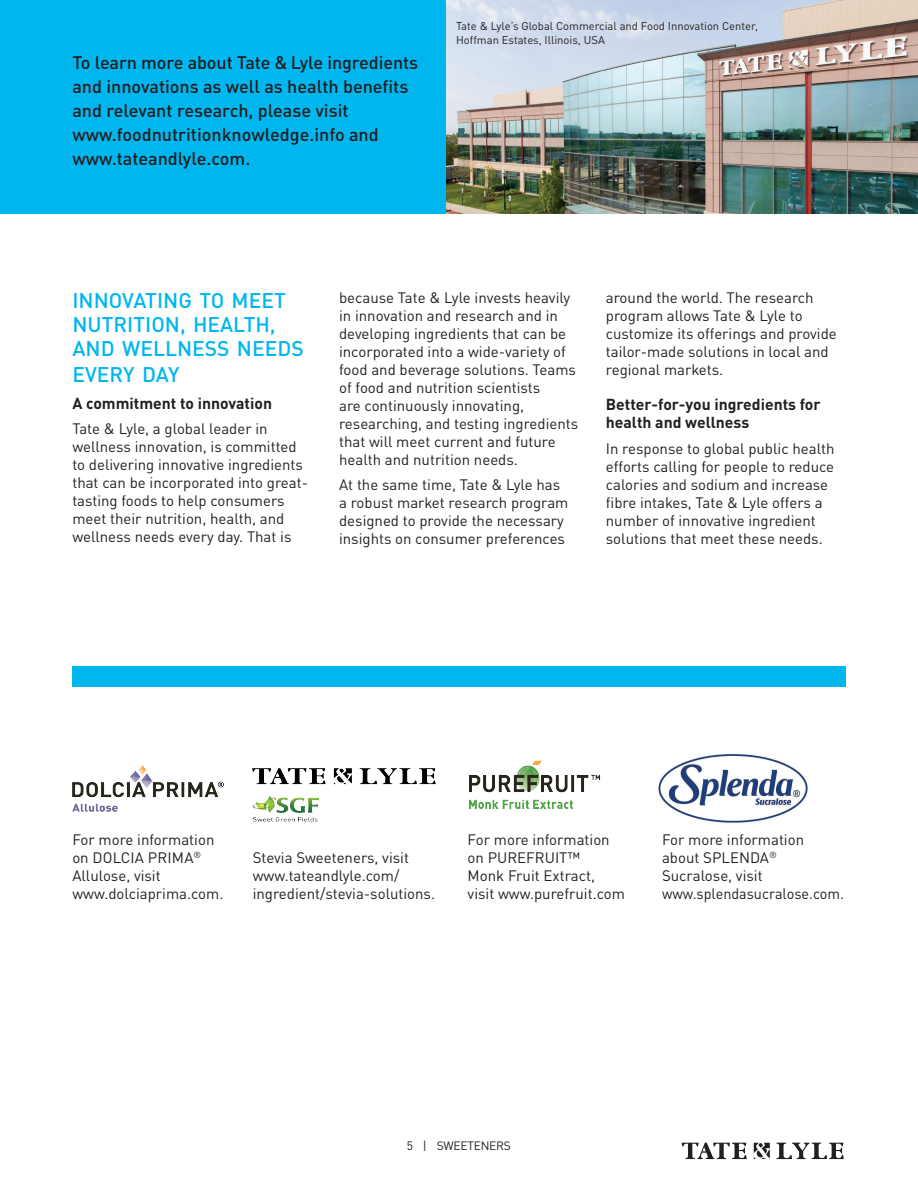
<style>
.page{position:relative;width:918px;height:1188px;background:#fff}
.page>*{position:absolute;margin:0;border:0;box-sizing:border-box;transform-origin:0 0}
.HEADLINE_-_body__blu{font:500 21px/24.6px "DIN Pro";color:#00b6ef}
.CALLOUT_-_blu_box__b{font:500 18px/24px "DIN Pro";color:#231f20}
.SUBHEAD_-_black__bol{font:700 15.75px/18px "DIN Pro";color:#231f20}
.BODY_copy{font:15px/18px "DIN Pro";color:#231f20}
.t1{font:12px "DIN Pro";letter-spacing:-.02em;color:#231f20}
.FOOTNOTES_-Chart_ref{font:11.25px/13.5px "DIN Pro";color:#231f20}
</style>
<div class="page">
<svg style="left:682px;top:1143px;width:65px;height:16px"></svg>
<svg style="left:776px;top:1143px;width:68px;height:16px"></svg>
<svg style="left:754px;top:1143px;width:16px;height:16px"></svg>
<div style="left:72px;top:666px;width:774px;height:21px;background:#00b6ef"></div>
<img style="left:446px;top:0;width:472px;height:214px">
<div style="left:0;top:0;width:446px;height:214px;background:#00b6ef"></div>
<img style="left:658px;top:754px;width:150px;height:70px">
<img style="left:72px;top:765px;width:152px;height:47px">
<img style="left:468px;top:759px;width:132px;height:50px">
<img style="left:253px;top:768px;width:182px;height:54px">
<p class="CALLOUT_-_blu_box__b" style="left:72px;top:48px;width:347px">To learn more about Tate &amp; Lyle ingredients and innovations as well as health benefits and relevant research, please visit www.foodnutritionknowledge.info and www.tateandlyle.com.</p>
<p class="FOOTNOTES_-Chart_ref" style="left:456px;top:18px;width:303px">Tate &amp; Lyle’s Global Commercial and Food Innovation Center,<br>Hoffman Estates, Illinois, USA</p>
<p class="HEADLINE_-_body__blu" style="left:72px;top:285px;width:233px">INNOVATING TO MEET<br>NUTRITION, HEALTH,<br>AND WELLNESS NEEDS<br>EVERY DAY</p>
<p class="SUBHEAD_-_black__bol" style="left:72px;top:393px;width:201px">A commitment to innovation</p>
<p class="BODY_copy" style="left:72px;top:418px;width:237px">Tate &amp; Lyle, a global leader in wellness innovation, is committed to delivering innovative ingredients that can be incorporated into great&shy;tasting foods to help consumers meet their nutrition, health, and wellness needs every day. That is</p>
<p class="BODY_copy" style="left:339px;top:287px;width:241px">because Tate &amp; Lyle invests heavily in innovation and research and in developing ingredients that can be incorporated into a wide-variety of food and beverage solutions. Teams of food and nutrition scientists<br>are continuously innovating, researching, and testing ingredients that will meet current and future health and nutrition needs.</p>
<p class="BODY_copy" style="left:339px;top:474px;width:231px">At the same time, Tate &amp; Lyle has a robust market research program designed to provide the necessary insights on consumer preferences</p>
<p class="BODY_copy" style="left:606px;top:287px;width:232px">around the world. The research program allows Tate &amp; Lyle to customize its offerings and provide tailor-made solutions in local and regional markets.</p>
<p class="SUBHEAD_-_black__bol" style="left:606px;top:393px;width:216px">Better-for-you ingredients for health and wellness</p>
<p class="BODY_copy" style="left:606px;top:439px;width:230px">In response to global public health efforts calling for people to reduce calories and sodium and increase fibre intakes, Tate &amp; Lyle offers a number of innovative ingredient solutions that meet these needs.</p>
<p class="BODY_copy" style="left:72px;top:829px;width:153px">For more information on DOLCIA PRIMA<sup>®<br></sup>Allulose, visit www.dolciaprima.com.</p>
<p class="BODY_copy" style="left:253px;top:847px;width:184px">Stevia Sweeteners, visit www.tateandlyle.com/ ingredient/stevia-solutions.</p>
<p class="BODY_copy" style="left:468px;top:829px;width:159px">For more information on PUREFRUIT™<br>Monk Fruit Extract, visit www.purefruit.com</p>
<p class="BODY_copy" style="left:662px;top:829px;width:184px">For more information about SPLENDA<sup>®<br></sup>Sucralose, visit www.splendasucralose.com.</p>
<p class="t1" style="left:407px;top:1136px;width:105px">5 | SWEETENERS</p>
</div>
